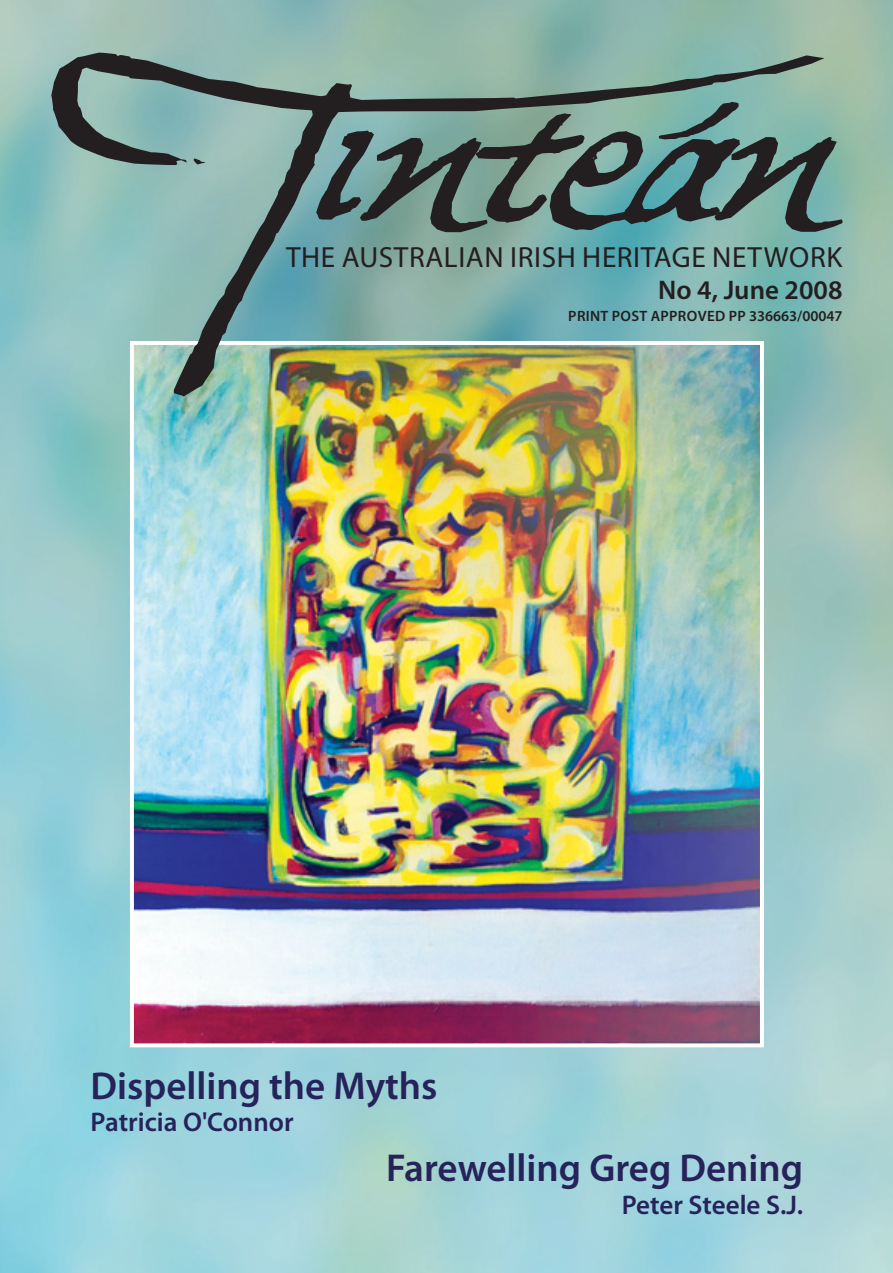
<style>
.page{position:relative;width:893px;height:1273px;background:#fff}
.page>*{position:absolute;margin:0;border:0;box-sizing:border-box;transform-origin:0 0}
.t1{font:600 39px "Myriad Pro";color:#26235a}
.t2{font:29.25px "Myriad Pro";letter-spacing:.02em;color:#231f20}
.t3{font:600 27px "Myriad Pro";color:#26235a}
.t4{font:600 27px "Myriad Pro";color:#231f20}
.t5{font:600 15px "Myriad Pro";letter-spacing:.02em;color:#231f20}
</style>
<div class="page">
<img style="left:1px;top:0;width:892px;height:1272px">
<img style="left:135px;top:396px;width:624px;height:646px">
<div style="left:130px;top:341px;width:634px;height:706px;border:4px solid #fff"></div>
<img style="left:51px;top:53px;width:773px;height:343px">
<svg style="left:316px;top:102px;width:526px;height:130px;background:#5e7d78"></svg>
<p class="t2" style="left:286px;top:246px;width:557px">THE AUSTRALIAN IRISH HERITAGE NETWORK</p>
<p class="t4" style="left:658px;top:280px;width:186px">No 4, June 2008</p>
<p class="t5" style="left:568px;top:310px;width:276px">PRINT POST APPROVED PP 336663/00047</p>
<p class="t1" style="left:91px;top:1070px;width:348px">Dispelling the Myths</p>
<p class="t3" style="left:91px;top:1111px;width:204px">Patricia O'Connor</p>
<p class="t1" style="left:386px;top:1153px;width:419px">Farewelling Greg Dening</p>
<p class="t3" style="left:621px;top:1194px;width:183px">Peter Steele S.J.</p>
</div>
